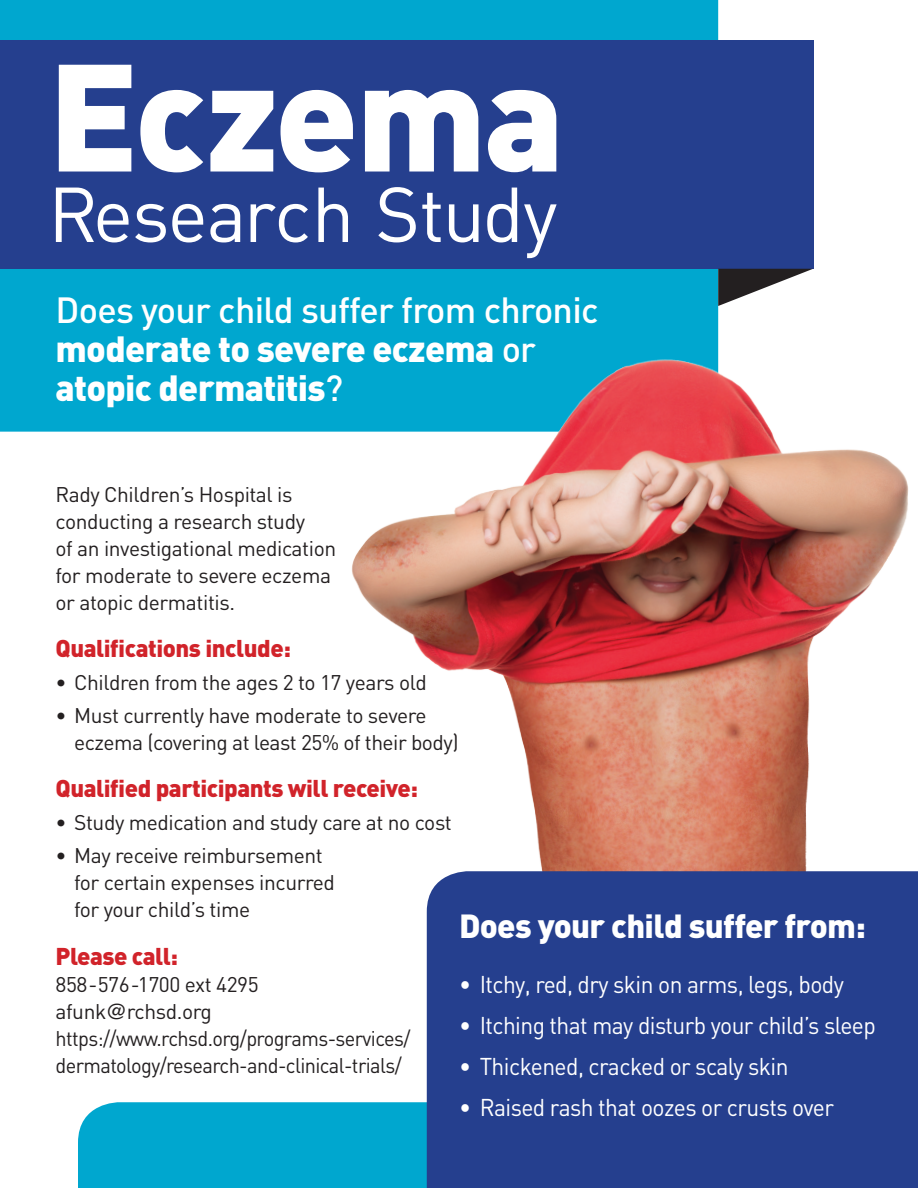
<style>
.page{position:relative;width:918px;height:1188px;background:#fff}
.page>*{position:absolute;margin:0;border:0;box-sizing:border-box;transform-origin:0 0}
.t1{font:900 150px "DIN";letter-spacing:-.02em;color:#fff}
.t2{font:76.5px "DIN";letter-spacing:-.025em;color:#fff}
.t3{font:900 36px/39px "DIN";letter-spacing:-.02em;color:#fff}
.t4{font:900 33px "DIN";letter-spacing:-.02em;color:#fff}
.t5{font:24px "DIN";letter-spacing:-.025em;color:#fff;scale:.95 1}
.t6{font:900 24px "DIN";letter-spacing:-.02em;color:#d1232a}
.t7{font:21px/27px "DIN";letter-spacing:-.02em;color:#231f20}
.s1{font-weight:500}
.s2{font-family:"Helvetica"}
</style>
<div class="page">
<div style="left:0;top:0;width:718px;height:432px;background:#00a7cf"></div>
<div style="left:0;top:40px;width:813px;height:229px;background:#253f8e"></div>
<svg style="left:718px;top:269px;width:95px;height:37px"></svg>
<img style="left:340px;top:336px;width:569px;height:535px">
<div style="left:78px;top:1102px;width:349px;height:86px;background:#00a7cf"></div>
<div style="left:427px;top:871px;width:491px;height:317px;background:#253f8e"></div>
<h1 class="t1" style="left:48px;top:17px;width:518px">Eczema</h1>
<h2 class="t2" style="left:48px;top:167px;width:511px">Research Study</h2>
<h3 class="t3" style="left:56px;top:288px;width:545px"><span class="s1">Does your child suffer from chronic </span>moderate to severe eczema <span class="s1">or </span>atopic dermatitis<span class="s1">?</span></h3>
<p class="t7" style="left:56px;top:480px;width:282px">Rady Children’s Hospital is conducting a research study<br>of an investigational medication for moderate to severe eczema or atopic dermatitis.</p>
<p class="t6" style="left:56px;top:632px;width:237px">Qualifications include:</p>
<p class="t7" style="left:56px;top:669px;width:373px">• Children from the ages 2 to 17 years old</p>
<p class="t7" style="left:74px;top:702px;width:386px;text-indent:-19px">• Must currently have moderate to severe eczema (covering at least 25% of their body)</p>
<p class="t6" style="left:56px;top:773px;width:364px">Qualified participants will receive:</p>
<p class="t7" style="left:56px;top:809px;width:398px">• Study medication and study care at no cost</p>
<p class="t7" style="left:74px;top:842px;width:262px;text-indent:-19px">• May receive reimbursement for certain expenses incurred for your child’s time</p>
<p class="t6" style="left:56px;top:940px;width:124px">Please call:</p>
<p class="t7" style="left:56px;top:970px;width:357px">858-576-1700 ext 4295 afunk<span class="s2">@</span>rchsd.org https://www.rchsd.org/programs-services/ dermatology/research-and-clinical-trials/</p>
<h3 class="t4" style="left:459px;top:904px;width:408px">Does your child suffer from:</h3>
<p class="t5" style="left:459px;top:969px;width:407px">• Itchy, red, dry skin on arms, legs, body</p>
<p class="t5" style="left:459px;top:1010px;width:440px">• Itching that may disturb your child’s sleep</p>
<p class="t5" style="left:459px;top:1052px;width:348px">• Thickened, cracked or scaly skin</p>
<p class="t5" style="left:459px;top:1093px;width:396px">• Raised rash that oozes or crusts over</p>
</div>
